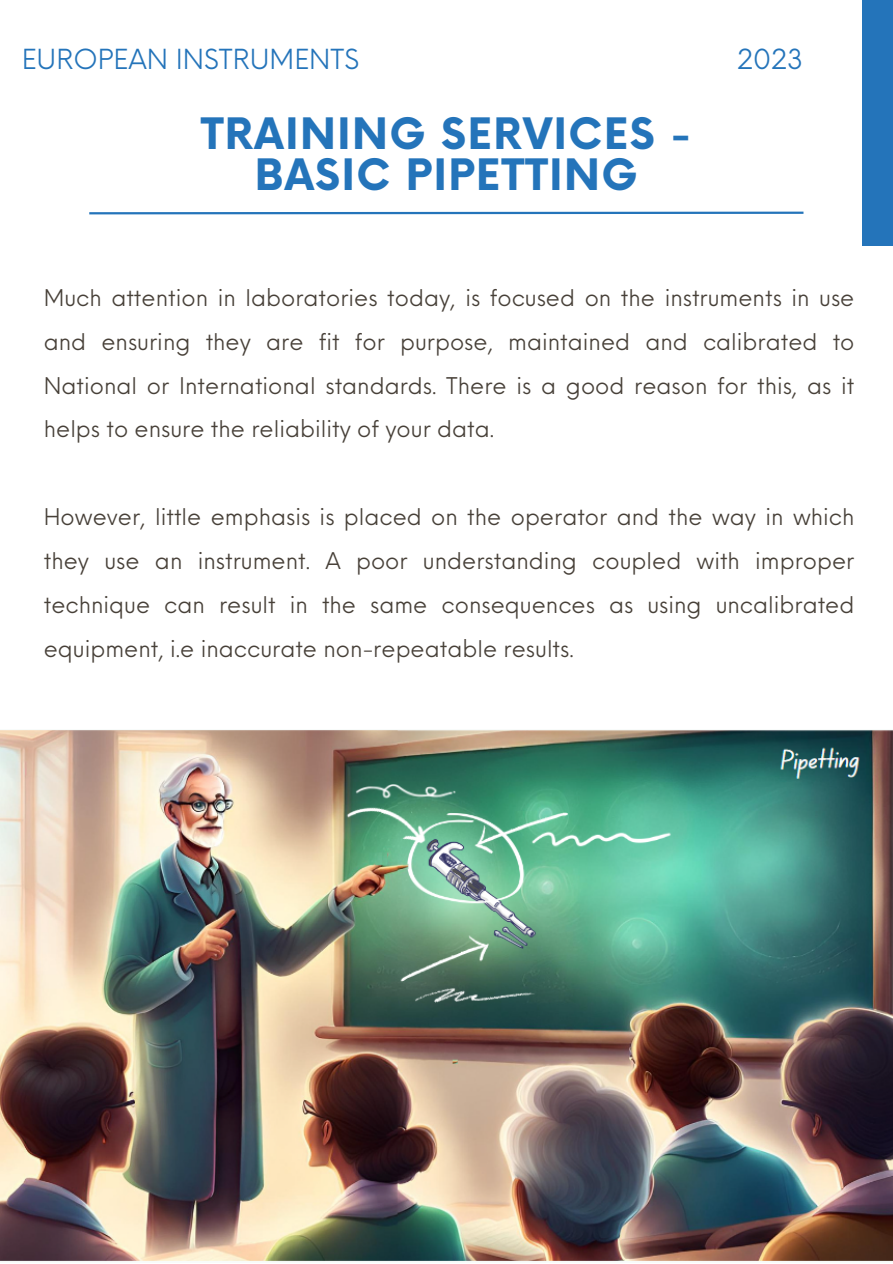
<style>
.page{position:relative;width:893px;height:1264px;background:#fff}
.page>*{position:absolute;margin:0;border:0;box-sizing:border-box;transform-origin:0 0}
.t1{font:700 42.15px "Now";letter-spacing:.03em;color:#2474ba}
.t2{font:27px "Neue Einstellung";color:#2474ba}
.t3{font:22.5px/43.8px "Neue Einstellung";color:#474038;text-align:justify}
</style>
<div class="page">
<svg style="left:89px;top:211px;width:715px;height:4px"></svg>
<div style="left:862px;top:0;width:30px;height:245px;background:#2474ba"></div>
<img style="left:0;top:730px;width:892px;height:532px">
<p class="t2" style="left:22px;top:35px;width:339px">EUROPEAN INSTRUMENTS</p>
<p class="t2" style="left:736px;top:35px;width:68px">2023</p>
<p class="t1" style="left:201px;top:111px;width:491px">TRAINING SERVICES -</p>
<p class="t1" style="left:255px;top:152px;width:384px">BASIC PIPETTING</p>
<p class="t3" style="left:44px;top:273px;width:812px">Much attention in laboratories today, is focused on the instruments in use and ensuring they are fit for purpose, maintained and calibrated to National or International standards. There is a good reason for this, as it helps to ensure the reliability of your data.</p>
<p class="t3" style="left:44px;top:493px;width:812px">However, little emphasis is placed on the operator and the way in which they use an instrument. A poor understanding coupled with improper technique can result in the same consequences as using uncalibrated equipment, i.e inaccurate non-repeatable results.</p>
</div>
